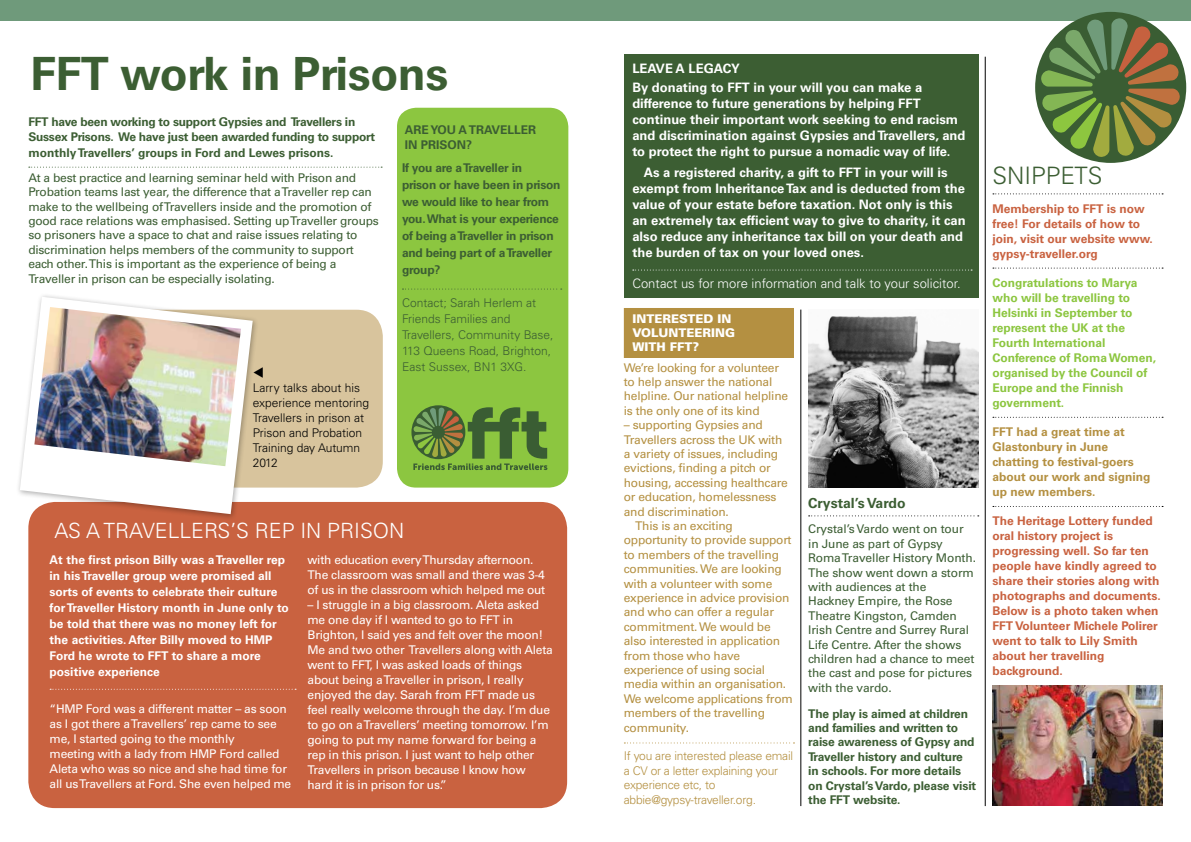
<style>
.page{position:relative;width:1191px;height:842px;background:#fff}
.page>*{position:absolute;margin:0;border:0;box-sizing:border-box;transform-origin:0 0}
.t1{font:700 45.8px "Univers LT Std";letter-spacing:-.01em;color:#3c5e33}
.t2{font:300 24px "Univers LT Std";color:#3c5e33}
.t3{font:300 21px "Univers LT Std";color:#fff}
.t4{font:700 14px "Univers LT Std";color:#3c5e33}
.t5{font:700 13px/16px "Univers LT Std";color:#fff}
.t6{font:300 13px "Univers LT Std";color:#fff}
.t7{font:12px/15px "Univers LT Std";letter-spacing:-.02em;color:#fff}
.t8{font:12px/14.4px "Univers LT Std";letter-spacing:-.02em;color:#3c5e33}
.t9{font:12px/14.4px "Univers LT Std";letter-spacing:-.02em;color:#b49041}
.t10{font:700 12px/14.4px "Univers LT Std";letter-spacing:-.02em;color:#3c5e33}
.t11{font:700 12px/15px "Univers LT Std";color:#c96240}
.t12{font:700 12px/16px "Univers LT Std";color:#fff}
.t13{font:700 12px/15px "Univers LT Std";letter-spacing:-.005em;color:#8cc640}
.t14{font:300 12px/16px "Univers LT Std";color:#3c5e33}
.t15{font:300 12px/14.4px "Univers LT Std";letter-spacing:-.02em;color:#b49041}
.t16{font:300 12px/15px "Univers LT Std";color:#000}
.t17{font:700 12px/15px "Univers LT Std";color:#b49041}
.t18{font:700 12px/14.4px "Univers LT Std";color:#3c5e33}
.t19{font:900 12px/14.2px "Univers LT Std";color:#fff}
</style>
<div class="page">
<div style="left:397px;top:108px;width:171px;height:380px;background:#8cc640;border-radius:19px"></div>
<div style="left:64px;top:310px;width:319px;height:178px;background:#d8c49d;border-radius:26px"></div>
<svg style="left:402px;top:289px;width:160px;height:1px"></svg>
<div style="left:0;top:0;width:1191px;height:20px;background:#6f9a7b"></div>
<hr style="left:985px;top:57px;width:1px;height:749px;background:#000">
<div style="left:1035px;top:12px;width:151px;height:151px;background:#3a5d33;border-radius:50%"></div>
<svg style="left:1040px;top:18px;width:140px;height:139px"></svg>
<svg style="left:808px;top:515px;width:170px;height:1px"></svg>
<div style="left:624px;top:54px;width:354px;height:244px;background:#3c5e33"></div>
<svg style="left:633px;top:270px;width:339px;height:1px"></svg>
<div style="left:28px;top:502px;width:539px;height:306px;background:#c96240;border-radius:26px"></div>
<svg style="left:50px;top:689px;width:246px;height:1px"></svg>
<img style="left:18px;top:295px;width:240px;height:224px">
<svg style="left:26px;top:444px;width:205px;height:61px"></svg>
<hr style="left:800px;top:310px;width:1px;height:496px;background:#000">
<div style="left:624px;top:308px;width:170px;height:50px;background:#b49041"></div>
<svg style="left:624px;top:742px;width:170px;height:1px"></svg>
<svg style="left:29px;top:167px;width:353px;height:1px"></svg>
<svg style="left:413px;top:407px;width:134px;height:63px"></svg>
<svg style="left:993px;top:193px;width:170px;height:1px"></svg>
<svg style="left:993px;top:268px;width:170px;height:1px"></svg>
<svg style="left:993px;top:417px;width:170px;height:1px"></svg>
<svg style="left:993px;top:506px;width:170px;height:1px"></svg>
<img style="left:992px;top:686px;width:170px;height:119px">
<img style="left:808px;top:315px;width:170px;height:173px">
<svg style="left:254px;top:366px;width:4px;height:11px"></svg>
<h1 class="t1" style="left:31px;top:47px;width:419px">FFT work in Prisons</h1>
<p class="t10" style="left:28px;top:115px;width:348px">FFT have been working to support Gypsies and Travellers in<br>Sussex Prisons. We have just been awarded funding to support</p>
<p class="t18" style="left:28px;top:145px;width:306px">monthly Travellers’ groups in Ford and Lewes prisons.</p>
<p class="t18" style="left:405px;top:123px;width:133px">Are you a Traveller in prison?</p>
<p class="t10" style="left:402px;top:159px;width:160px;line-height:17px">If you are a Traveller in<br>prison or have been in prison we would like to hear from you. What is your experience of being a Traveller in prison and being part of a Traveller group?</p>
<p class="t14" style="left:402px;top:294px;width:153px">Contact; Sarah Herlem at<br>Friends Families and<br>Travellers, Community Base,<br>113 Queens Road, Brighton,<br>East Sussex, BN1 3XG.</p>
<p class="t8" style="left:28px;top:170px;width:352px">At a best practice and learning seminar held with Prison and Probation teams last year, the difference that a Traveller rep can make to the wellbeing of Travellers inside and the promotion of good race relations was emphasised. Setting up Traveller groups so prisoners have a space to chat and raise issues relating to discrimination helps members of the community to support each other. This is important as the experience of being a Traveller in prison can be especially isolating.</p>
<p class="t16" style="left:253px;top:380px;width:118px">Larry talks about his experience mentoring<br>Travellers in prison at<br>Prison and Probation<br>Training day Autumn<br>2012</p>
<h3 class="t3" style="left:55px;top:518px;width:75px">As a Travellers</h3>
<h3 class="t3" style="left:230px;top:518px;width:172px">’s Rep in Prison</h3>
<p class="t12" style="left:50px;top:552px;width:241px">At the first prison Billy was a Traveller rep in his Traveller group were promised all sorts of events to celebrate their culture for Traveller History month in June only to be told that there was no money left for the activities. After Billy moved to HMP Ford he wrote to FFT to share a more positive experience</p>
<p class="t7" style="left:50px;top:702px;width:243px">“HMP Ford was a different matter – as soon as I got there a Travellers’ rep came to see me, I started going to the monthly<br>meeting with a lady from HMP Ford called Aleta who was so nice and she had time for all us Travellers at Ford. She even helped me</p>
<p class="t7" style="left:307px;top:552px;width:239px">with education every Thursday afternoon.<br>The classroom was small and there was 3-4 of us in the classroom which helped me out</p>
<p class="t7" style="left:307px;top:597px;width:247px">– I struggle in a big classroom. Aleta asked me one day if I wanted to go to FFT in Brighton, I said yes and felt over the moon!<br>Me and two other Travellers along with Aleta went to FFT, I was asked loads of things about being a Traveller in prison, I really enjoyed the day. Sarah from FFT made us feel really welcome through the day. I’m due to go on a Travellers’ meeting tomorrow. I’m going to put my name forward for being a rep in this prison. I just want to help other Travellers in prison because I know how hard it is in prison for us.”</p>
<p class="t5" style="left:632px;top:60px;width:82px">Leave a Legac</p>
<p class="t5" style="left:632px;top:59px;width:291px;line-height:18.8px;text-indent:99px">y<br>By donating to FFT in your will you can make a</p>
<p class="t5" style="left:632px;top:95px;width:335px">difference to future generations by helping FFT continue their important work seeking to end racism and discrimination against Gypsies and Travellers, and to protect the right to pursue a nomadic way of life.</p>
<p class="t5" style="left:632px;top:165px;width:335px;text-indent:11px">As a registered charity, a gift to FFT in your will is exempt from Inheritance Tax and is deducted from the value of your estate before taxation. Not only is this an extremely tax efficient way to give to charity, it can also reduce any inheritance tax bill on your death and the burden of tax on your loved ones.</p>
<p class="t6" style="left:632px;top:275px;width:330px">Contact us for more information and talk to your solicitor.</p>
<p class="t19" style="left:632px;top:311px;width:104px">INTERESTED IN<br>VOLUNTEERING<br>WITH FFT?</p>
<p class="t9" style="left:624px;top:360px;width:166px">We’re looking for a volunteer to help answer the national helpline. Our national helpline is the only one of its kind</p>
<p class="t9" style="left:624px;top:418px;width:140px">– supporting Gypsies and</p>
<p class="t9" style="left:624px;top:432px;width:160px">Travellers across the UK with</p>
<p class="t9" style="left:624px;top:447px;width:156px">a variety of issues, including</p>
<p class="t9" style="left:624px;top:461px;width:148px">evictions, finding a pitch or</p>
<p class="t9" style="left:624px;top:475px;width:165px">housing, accessing healthcare</p>
<p class="t9" style="left:624px;top:490px;width:154px">or education, homelessness</p>
<p class="t9" style="left:624px;top:504px;width:107px">and discrimination.</p>
<p class="t9" style="left:635px;top:519px;width:99px">This is an exciting</p>
<p class="t9" style="left:624px;top:533px;width:169px">opportunity to provide support</p>
<p class="t9" style="left:624px;top:547px;width:157px">to members of the travelling</p>
<p class="t9" style="left:624px;top:562px;width:159px">communities. We are looking</p>
<p class="t9" style="left:624px;top:576px;width:150px">with a volunteer with some</p>
<p class="t9" style="left:624px;top:591px;width:167px">experience in advice provision</p>
<p class="t9" style="left:624px;top:605px;width:152px">and who can offer a regular</p>
<p class="t9" style="left:624px;top:619px;width:148px">commitment. We would be</p>
<p class="t9" style="left:624px;top:634px;width:158px">also interested in application</p>
<p class="t9" style="left:624px;top:648px;width:118px">from those who have</p>
<p class="t9" style="left:624px;top:663px;width:143px">experience of using social</p>
<p class="t9" style="left:624px;top:677px;width:164px">media within an organisation.</p>
<p class="t9" style="left:624px;top:691px;width:170px">We welcome applications from</p>
<p class="t9" style="left:624px;top:706px;width:143px">members of the travelling</p>
<p class="t9" style="left:624px;top:720px;width:67px">community.</p>
<p class="t15" style="left:624px;top:749px;width:171px">If you are interested please email a CV or a letter explaining your experience etc, to abbie@gypsy-traveller.org.</p>
<p class="t4" style="left:808px;top:494px;width:99px">Crystal’s Vardo</p>
<p class="t8" style="left:808px;top:522px;width:169px">Crystal’s Vardo went on tour in June as part of Gypsy<br>Roma Traveller History Month.<br>The show went down a storm with audiences at the<br>Hackney Empire, the Rose<br>Theatre Kingston, Camden<br>Irish Centre and Surrey Rural<br>Life Centre. After the shows children had a chance to meet the cast and pose for pictures with the vardo.</p>
<p class="t10" style="left:808px;top:706px;width:170px">The play is aimed at children and families and written to raise awareness of Gypsy and<br>Traveller history and culture in schools. For more details on Crystal’s Vardo, please visit the FFT website.</p>
<h2 class="t2" style="left:992px;top:161px;width:15px">snippets</h2>
<p class="t11" style="left:992px;top:201px;width:162px">Membership to FFT is now free! For details of how to join, visit our website www. gypsy-traveller.org</p>
<p class="t13" style="left:992px;top:275px;width:165px">Congratulations to Marya who will be travelling to<br>Helsinki in September to represent the UK at the<br>Fourth International<br>Conference of Roma Women, organised by the Council of<br>Europe and the Finnish government.</p>
<p class="t17" style="left:992px;top:424px;width:159px">FFT had a great time at<br>Glastonbury in June chatting to festival-goers about our work and signing up new members.</p>
<p class="t11" style="left:992px;top:514px;width:170px">The Heritage Lottery funded oral history project is progressing well. So far ten people have kindly agreed to share their stories along with photographs and documents.<br>Below is a photo taken when<br>FFT Volunteer Michele Polirer went to talk to Lily Smith about her travelling background.</p>
</div>
